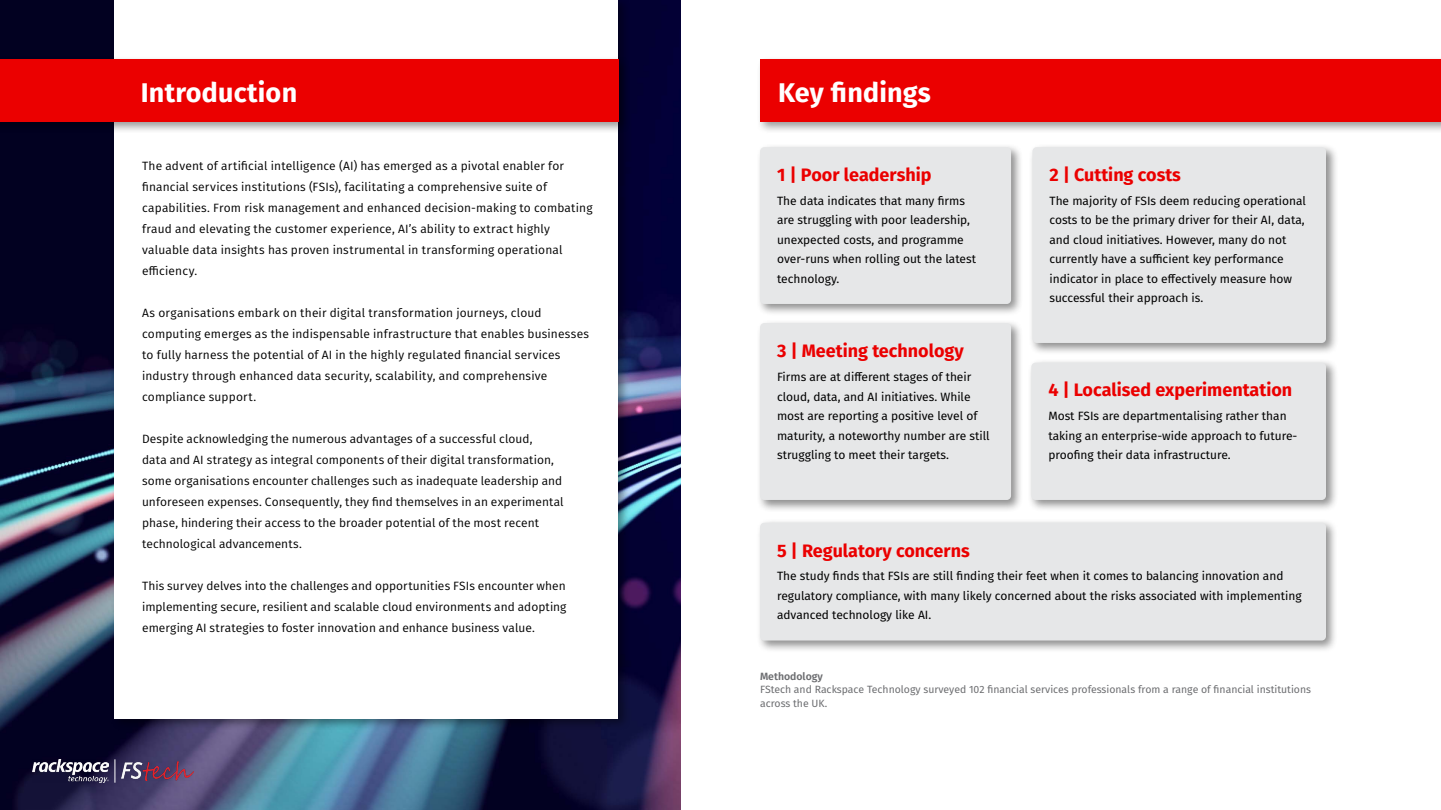
<style>
.page{position:relative;width:1441px;height:810px;background:#fff}
.page>*{position:absolute;margin:0;border:0;box-sizing:border-box;transform-origin:0 0}
.t1{font:700 27px "Fira Sans";letter-spacing:.01em;color:#fff}
.t2{font:700 18px "Fira Sans";color:#eb0000}
.t3{font:12px/21px "Fira Sans";letter-spacing:.015em;color:#000}
.t4{font:12px/19.5px "Fira Sans";color:#000}
.t5{font:10.5px/13.5px "Fira Sans";color:#6d6e71}
.t6{font:600 10.5px "Fira Sans";color:#6d6e71}
</style>
<div class="page">
<img style="left:0;top:0;width:680px;height:810px">
<div style="left:111px;top:0;width:519px;height:731px;background:#000;opacity:.4"></div>
<div style="left:115px;top:0;width:503px;height:718px;background:#fff"></div>
<img style="left:121px;top:762px;width:72px;height:18px">
<img style="left:33px;top:759px;width:76px;height:24px">
<svg style="left:114px;top:759px;width:1px;height:24px"></svg>
<div style="left:1028px;top:143px;width:310px;height:212px;background:#000;opacity:.45"></div>
<div style="left:1032px;top:147px;width:293px;height:196px;background:#e6e7e8;border-radius:4px"></div>
<div style="left:1027px;top:359px;width:311px;height:153px;background:#000;opacity:.45"></div>
<div style="left:1031px;top:363px;width:294px;height:137px;background:#e6e7e8;border-radius:4px"></div>
<div style="left:755px;top:143px;width:268px;height:173px;background:#000;opacity:.45"></div>
<div style="left:760px;top:147px;width:250px;height:157px;background:#e6e7e8;border-radius:4px"></div>
<div style="left:755px;top:319px;width:268px;height:193px;background:#000;opacity:.45"></div>
<div style="left:760px;top:323px;width:250px;height:177px;background:#e6e7e8;border-radius:4px"></div>
<div style="left:755px;top:519px;width:583px;height:134px;background:#000;opacity:.45"></div>
<div style="left:760px;top:523px;width:565px;height:118px;background:#e6e7e8;border-radius:4px"></div>
<div style="left:0;top:55px;width:630px;height:79px;background:#000;opacity:.4"></div>
<div style="left:0;top:60px;width:618px;height:62px;background:#eb0000"></div>
<div style="left:755px;top:55px;width:685px;height:79px;background:#000;opacity:.4"></div>
<div style="left:760px;top:60px;width:680px;height:62px;background:#eb0000"></div>
<h1 class="t1" style="left:141px;top:70px;width:158px">Introduction</h1>
<h1 class="t1" style="left:778px;top:70px;width:154px">Key findings</h1>
<p class="t3" style="left:142px;top:155px;width:452px">The advent of artificial intelligence (AI) has emerged as a pivotal enabler for financial services institutions (FSIs), facilitating a comprehensive suite of capabilities. From risk management and enhanced decision-making to combating fraud and elevating the customer experience, AI’s ability to extract highly valuable data insights has proven instrumental in transforming operational efficiency.</p>
<p class="t3" style="left:142px;top:302px;width:448px">As organisations embark on their digital transformation journeys, cloud computing emerges as the indispensable infrastructure that enables businesses to fully harness the potential of AI in the highly regulated financial services industry through enhanced data security, scalability, and comprehensive compliance support.</p>
<p class="t3" style="left:142px;top:428px;width:423px">Despite acknowledging the numerous advantages of a successful cloud,<br>data and AI strategy as integral components of their digital transformation, some organisations encounter challenges such as inadequate leadership and unforeseen expenses. Consequently, they find themselves in an experimental phase, hindering their access to the broader potential of the most recent technological advancements.</p>
<p class="t3" style="left:142px;top:575px;width:426px;text-align:justify">This survey delves into the challenges and opportunities FSIs encounter when implementing secure, resilient and scalable cloud environments and adopting emerging AI strategies to foster innovation and enhance business value.</p>
<h2 class="t2" style="left:777px;top:160px;width:156px">1 | Poor leadership</h2>
<p class="t4" style="left:777px;top:190px;width:200px">The data indicates that many firms are struggling with poor leadership, unexpected costs, and programme over-runs when rolling out the latest technology.</p>
<h2 class="t2" style="left:777px;top:336px;width:188px">3 | Meeting technology</h2>
<p class="t4" style="left:777px;top:367px;width:214px">Firms are at different stages of their cloud, data, and AI initiatives. While most are reporting a positive level of maturity, a noteworthy number are still struggling to meet their targets.</p>
<h2 class="t2" style="left:1049px;top:160px;width:133px">2 | Cutting costs</h2>
<p class="t4" style="left:1049px;top:190px;width:258px">The majority of FSIs deem reducing operational costs to be the primary driver for their AI, data, and cloud initiatives. However, many do not currently have a sufficient key performance indicator in place to effectively measure how successful their approach is.</p>
<h2 class="t2" style="left:1048px;top:375px;width:245px">4 | Localised experimentation</h2>
<p class="t4" style="left:1048px;top:406px;width:250px">Most FSIs are departmentalising rather than taking an enterprise-wide approach to future&shy;proofing their data infrastructure.</p>
<h2 class="t2" style="left:777px;top:535px;width:194px">5 | Regulatory concerns</h2>
<p class="t4" style="left:777px;top:566px;width:526px">The study finds that FSIs are still finding their feet when it comes to balancing innovation and regulatory compliance, with many likely concerned about the risks associated with implementing advanced technology like AI.</p>
<p class="t6" style="left:760px;top:667px;width:64px">Methodology</p>
<p class="t5" style="left:760px;top:682px;width:552px">FStech and Rackspace Technology surveyed 102 financial services professionals from a range of financial institutions across the UK.</p>
</div>
